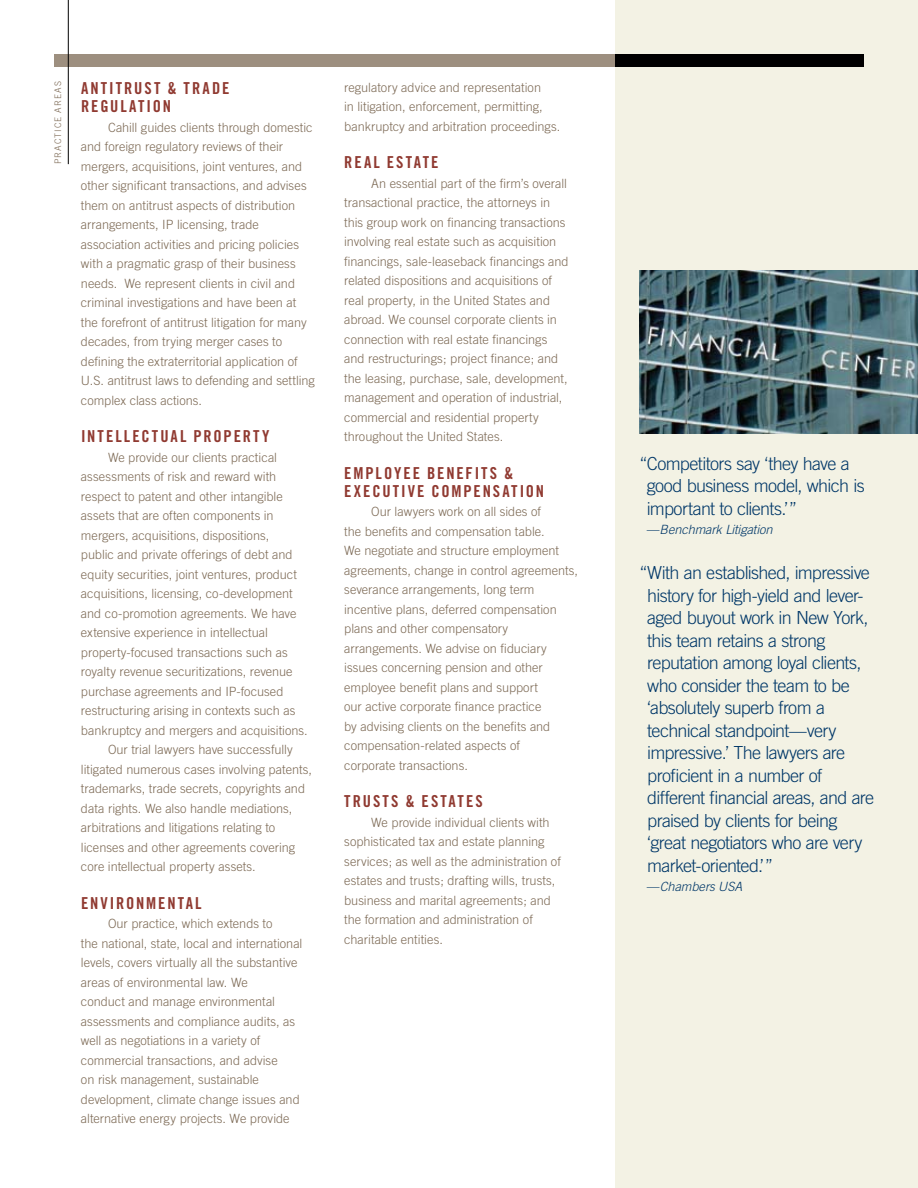
<style>
.page{position:relative;width:918px;height:1188px;background:#fff}
.page>*{position:absolute;margin:0;border:0;box-sizing:border-box;transform-origin:0 0}
.t1{font:300 18px/22.5px "Trade Gothic";letter-spacing:-.035em;color:#003768}
.t2{font:16.5px "Trade Gothic Bold Cond Twenty";letter-spacing:.12em;color:#903a31}
.t3{font:300 12.75px/19.5px "Trade Gothic";color:#7d6a55}
.t4{font:italic 300 12.75px "Trade Gothic";letter-spacing:-.005em;color:#003768}
.t5{font:300 9px "Trade Gothic";letter-spacing:.11em;color:#7d6a55}
</style>
<div class="page">
<div style="left:615px;top:0;width:303px;height:1188px;background:#f3f2e4"></div>
<img style="left:640px;top:271px;width:278px;height:163px">
<div style="left:54px;top:54px;width:561px;height:12px;background:#9d8f7f"></div>
<div style="left:615px;top:54px;width:249px;height:12px;background:#000"></div>
<hr style="left:68px;top:0;width:1px;height:164px;background:#000">
<p class="t5" style="left:53px;top:164px;width:85px;rotate:-90deg">PRACTICE AREAS</p>
<p class="t2" style="left:81px;top:78px;width:20px">ANTITRUST</p>
<p class="t2" style="left:167px;top:78px;width:35px">&amp; TRADE</p>
<p class="t2" style="left:81px;top:96px;width:39px">REGULATION</p>
<p class="t3" style="left:81px;top:117px;width:236px;text-indent:27px">Cahill guides clients through domestic and foreign regulatory reviews of their mergers, acquisitions, joint ventures, and other significant transactions, and advises them on antitrust aspects of distribution arrangements, IP licensing, trade association activities and pricing policies with a pragmatic grasp of their business needs. We represent clients in civil and criminal investigations and have been at the forefront of antitrust litigation for many decades, from trying merger cases to defining the extraterritorial application of U.S. antitrust laws to defending and settling complex class actions.</p>
<p class="t2" style="left:81px;top:426px;width:17px">INTELLECTUAL</p>
<p class="t2" style="left:193px;top:426px;width:21px">PROPERT</p>
<p class="t2" style="left:262px;top:426px;width:9px">Y</p>
<p class="t3" style="left:108px;top:447px;width:171px">We provide our clients practical</p>
<p class="t3" style="left:81px;top:467px;width:197px">assessments of risk and reward with</p>
<p class="t3" style="left:81px;top:486px;width:203px">respect to patent and other intangible</p>
<p class="t3" style="left:81px;top:506px;width:194px">assets that are often components in</p>
<p class="t3" style="left:81px;top:525px;width:190px">mergers, acquisitions, dispositions,</p>
<p class="t3" style="left:81px;top:545px;width:213px">public and private offerings of debt and</p>
<p class="t3" style="left:81px;top:564px;width:217px">equity securities, joint ventures, product</p>
<p class="t3" style="left:81px;top:584px;width:213px">acquisitions, licensing, co-development</p>
<p class="t3" style="left:81px;top:603px;width:217px">and co-promotion agreements. We have</p>
<p class="t3" style="left:81px;top:623px;width:188px">extensive experience in intellectual</p>
<p class="t3" style="left:81px;top:642px;width:208px">property-focused transactions such as</p>
<p class="t3" style="left:81px;top:662px;width:213px">royalty revenue securitizations, revenue</p>
<p class="t3" style="left:81px;top:681px;width:204px">purchase agreements and IP-focused</p>
<p class="t3" style="left:81px;top:701px;width:216px">restructuring arising in contexts such as</p>
<p class="t3" style="left:81px;top:720px;width:228px">bankruptcy and mergers and acquisitions.</p>
<p class="t3" style="left:108px;top:740px;width:186px">Our trial lawyers have successfully</p>
<p class="t3" style="left:81px;top:759px;width:233px">litigated numerous cases involving patents,</p>
<p class="t3" style="left:81px;top:779px;width:226px">trademarks, trade secrets, copyrights and</p>
<p class="t3" style="left:81px;top:798px;width:213px">data rights. We also handle mediations,</p>
<p class="t3" style="left:81px;top:818px;width:196px">arbitrations and litigations relating to</p>
<p class="t3" style="left:81px;top:837px;width:216px">licenses and other agreements covering</p>
<p class="t3" style="left:81px;top:857px;width:176px">core intellectual property assets.</p>
<p class="t2" style="left:81px;top:893px;width:39px">EN VIRONMENTAL</p>
<p class="t3" style="left:81px;top:914px;width:223px;text-indent:27px">Our practice, which extends to<br>the national, state, local and international levels, covers virtually all the substantive areas of environmental law. We<br>conduct and manage environmental assessments and compliance audits, as well as negotiations in a variety of commercial transactions, and advise<br>on risk management, sustainable development, climate change issues and alternative energy projects. We provide</p>
<p class="t3" style="left:344px;top:77px;width:218px">regulatory advice and representation<br>in litigation, enforcement, permitting, bankruptcy and arbitration proceedings.</p>
<p class="t2" style="left:344px;top:152px;width:20px">REAL</p>
<p class="t2" style="left:387px;top:152px;width:19px">ESTATE</p>
<p class="t3" style="left:344px;top:173px;width:226px;text-indent:27px">An essential part of the firm’s overall transactional practice, the attorneys in this group work on financing transactions involving real estate such as acquisition financings, sale-leaseback financings and related dispositions and acquisitions of real property, in the United States and abroad. We counsel corporate clients in connection with real estate financings and restructurings; project finance; and the leasing, purchase, sale, development, management and operation of industrial, commercial and residential property throughout the United States.</p>
<p class="t2" style="left:344px;top:463px;width:20px">EMPLO</p>
<p class="t2" style="left:394px;top:463px;width:53px">YEE BENEFITS</p>
<p class="t2" style="left:504px;top:463px;width:11px">&amp;</p>
<p class="t2" style="left:344px;top:481px;width:29px">EXECUTI</p>
<p class="t2" style="left:408px;top:481px;width:44px">VE COMPENSATION</p>
<p class="t3" style="left:344px;top:502px;width:235px;text-indent:27px">Our lawyers work on all sides of<br>the benefits and compensation table.<br>We negotiate and structure employment agreements, change in control agreements, severance arrangements, long term incentive plans, deferred compensation plans and other compensatory arrangements. We advise on fiduciary issues concerning pension and other employee benefit plans and support<br>our active corporate finance practice<br>by advising clients on the benefits and compensation-related aspects of<br>corporate transactions.</p>
<p class="t2" style="left:344px;top:791px;width:19px">TRUSTS</p>
<p class="t2" style="left:405px;top:791px;width:35px">&amp; ESTATES</p>
<p class="t3" style="left:344px;top:812px;width:218px;text-indent:27px">We provide individual clients with sophisticated tax and estate planning services; as well as the administration of estates and trusts; drafting wills, trusts, business and marital agreements; and the formation and administration of charitable entities.</p>
<h1 class="t1" style="left:647px;top:452px;width:219px;text-indent:-7px">“Competitors say ‘they have a good business model, which is important to clients.’”</h1>
<p class="t4" style="left:646px;top:522px;width:128px">—Benchmark Litigation</p>
<p class="t1" style="left:647px;top:562px;width:228px;text-indent:-8px">“With an established, impressive history for high-yield and lever&shy;aged buyout work in New York, this team retains a strong reputation among loyal clients, who consider the team to be ‘absolutely superb from a technical standpoint—very impressive.’ The lawyers are proficient in a number of different financial areas, and are praised by clients for being ‘great negotiators who are very market-oriented.’”</p>
<p class="t4" style="left:646px;top:879px;width:97px">—Chambers USA</p>
</div>
